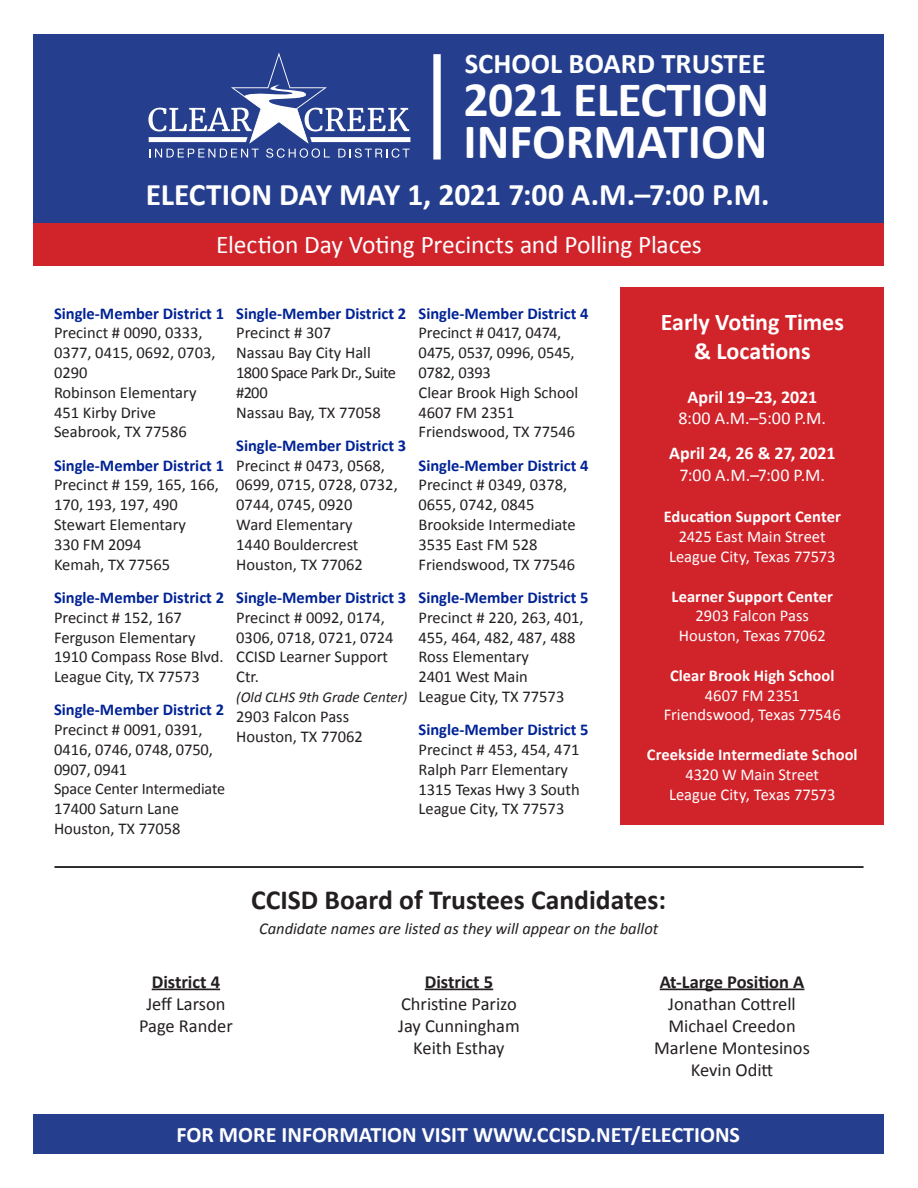
<style>
.page{position:relative;width:918px;height:1188px;background:#fff}
.page>*{position:absolute;margin:0;border:0;box-sizing:border-box;transform-origin:0 0}
.t1{font:700 49.65px "Calibri";letter-spacing:-.01em;color:#fff}
.t2{font:700 31.5px "Calibri";letter-spacing:-.005em;color:#fff}
.t3{font:700 28.65px "Calibri";color:#fff}
.t4{font:700 27.6px "Calibri";color:#231f20}
.t5{font:25.5px "Calibri";letter-spacing:-.005em;color:#fff}
.t6{font:700 24px/28.8px "Calibri";color:#fff;text-align:center}
.t7{font:700 22.2px "Calibri";color:#fff}
.t8{font:18.45px "Calibri";color:#231f20}
.t9{font:700 18.45px "Calibri";color:#231f20}
.t10{font:18px/21.6px "Calibri";letter-spacing:.02em;color:#fff;text-align:center}
.t11{font:700 18px "Calibri";letter-spacing:-.005em;color:#fff}
.t12{font:16.5px/19.8px "Calibri";color:#231f20}
.t13{font:700 16.5px "Calibri";color:#002395}
.t14{font:16.5px "Calibri";color:#fff}
.t15{font:700 16.5px "Calibri";color:#fff}
.t16{font:italic 16.5px "Calibri";color:#231f20}
.t17{font:16.5px/19.8px "Calibri";letter-spacing:-.035em;color:#231f20}
.t18{font:16.2px "Calibri";letter-spacing:-.01em;color:#231f20}
.t19{font:italic 15px "Calibri";color:#231f20}
.s1{font-weight:700}
</style>
<div class="page">
<div style="left:620px;top:287px;width:264px;height:537px;background:#d1232a"></div>
<div style="left:34px;top:1114px;width:850px;height:40px;background:#253f8e"></div>
<div style="left:34px;top:208px;width:850px;height:58px;background:#d1232a"></div>
<div style="left:34px;top:34px;width:850px;height:188px;background:#253f8e"></div>
<svg style="left:148px;top:52px;width:262px;height:106px"></svg>
<div style="left:433px;top:54px;width:8px;height:106px;background:#fff"></div>
<hr style="left:54px;top:866px;width:810px;height:2px;background:#231f20">
<hr style="left:152px;top:989px;width:68px;height:1px;background:#231f20">
<hr style="left:425px;top:989px;width:68px;height:1px;background:#231f20">
<hr style="left:660px;top:989px;width:144px;height:1px;background:#231f20">
<p class="t3" style="left:465px;top:45px;width:302px">SCHOOL BOARD TRUSTEE</p>
<p class="t1" style="left:464px;top:67px;width:307px">2021 ELECTION</p>
<p class="t1" style="left:464px;top:110px;width:305px">INFORMATION</p>
<p class="t2" style="left:146px;top:174px;width:625px">ELECTION DAY MAY 1, 2021 7:00 A.M.–7:00 P.M.</p>
<p class="t5" style="left:216px;top:228px;width:487px">Election Day Voting Precincts and Polling Places</p>
<p class="t13" style="left:54px;top:303px;width:172px">Single-Member District 1</p>
<p class="t12" style="left:54px;top:323px;width:163px">Precinct # 0090, 0333,<br>0377, 0415, 0692, 0703,<br>0290</p>
<p class="t12" style="left:54px;top:382px;width:144px">Robinson Elementary</p>
<p class="t12" style="left:54px;top:402px;width:103px">451 Kirby Drive</p>
<p class="t12" style="left:54px;top:422px;width:134px">Seabrook, TX 77586</p>
<p class="t13" style="left:54px;top:455px;width:172px">Single-Member District 1</p>
<p class="t12" style="left:54px;top:475px;width:166px">Precinct # 159, 165, 166,<br>170, 193, 197, 490</p>
<p class="t12" style="left:54px;top:515px;width:134px">Stewart Elementary</p>
<p class="t12" style="left:54px;top:535px;width:89px">330 FM 2094</p>
<p class="t12" style="left:54px;top:554px;width:118px">Kemah, TX 77565</p>
<p class="t13" style="left:54px;top:587px;width:172px">Single-Member District 2</p>
<p class="t12" style="left:54px;top:607px;width:129px">Precinct # 152, 167</p>
<p class="t12" style="left:54px;top:627px;width:143px">Ferguson Elementary</p>
<p class="t12" style="left:54px;top:647px;width:171px">1910 Compass Rose Blvd.</p>
<p class="t12" style="left:54px;top:667px;width:147px">League City, TX 77573</p>
<p class="t13" style="left:54px;top:699px;width:172px">Single-Member District 2</p>
<p class="t12" style="left:54px;top:720px;width:160px">Precinct # 0091, 0391,<br>0416, 0746, 0748, 0750,<br>0907, 0941</p>
<p class="t18" style="left:54px;top:779px;width:173px">Space Center Intermediate</p>
<p class="t12" style="left:54px;top:799px;width:126px">17400 Saturn Lane</p>
<p class="t12" style="left:54px;top:819px;width:128px">Houston, TX 77058</p>
<p class="t13" style="left:236px;top:303px;width:172px">Single-Member District 2</p>
<p class="t12" style="left:236px;top:323px;width:96px">Precinct # 307</p>
<p class="t12" style="left:236px;top:343px;width:136px">Nassau Bay City Hall</p>
<p class="t17" style="left:236px;top:363px;width:161px">1800 Space Park Dr., Suite #200</p>
<p class="t12" style="left:236px;top:402px;width:146px">Nassau Bay, TX 77058</p>
<p class="t13" style="left:236px;top:435px;width:172px">Single-Member District 3</p>
<p class="t12" style="left:236px;top:455px;width:163px">Precinct # 0473, 0568,<br>0699, 0715, 0728, 0732,<br>0744, 0745, 0920</p>
<p class="t12" style="left:236px;top:515px;width:118px">Ward Elementary</p>
<p class="t12" style="left:236px;top:535px;width:124px">1440 Bouldercrest</p>
<p class="t12" style="left:236px;top:554px;width:128px">Houston, TX 77062</p>
<p class="t13" style="left:236px;top:587px;width:172px">Single-Member District 3</p>
<p class="t12" style="left:236px;top:607px;width:159px">Precinct # 0092, 0174,<br>0306, 0718, 0721, 0724</p>
<p class="t12" style="left:236px;top:647px;width:153px">CCISD Learner Support<br>Ctr.</p>
<p class="t19" style="left:236px;top:687px;width:173px">(Old CLHS 9th Grade Center)</p>
<p class="t12" style="left:236px;top:706px;width:114px">2903 Falcon Pass</p>
<p class="t12" style="left:236px;top:726px;width:128px">Houston, TX 77062</p>
<p class="t13" style="left:419px;top:303px;width:172px">Single-Member District 4</p>
<p class="t12" style="left:419px;top:323px;width:158px">Precinct # 0417, 0474,<br>0475, 0537, 0996, 0545,<br>0782, 0393</p>
<p class="t12" style="left:419px;top:382px;width:161px">Clear Brook High School</p>
<p class="t12" style="left:419px;top:402px;width:98px">4607 FM 2351</p>
<p class="t12" style="left:419px;top:422px;width:158px">Friendswood, TX 77546</p>
<p class="t13" style="left:419px;top:455px;width:172px">Single-Member District 4</p>
<p class="t12" style="left:419px;top:475px;width:150px">Precinct # 0349, 0378,<br>0655, 0742, 0845</p>
<p class="t12" style="left:419px;top:515px;width:159px">Brookside Intermediate</p>
<p class="t12" style="left:419px;top:535px;width:120px">3535 East FM 528</p>
<p class="t12" style="left:419px;top:554px;width:158px">Friendswood, TX 77546</p>
<p class="t13" style="left:419px;top:587px;width:172px">Single-Member District 5</p>
<p class="t12" style="left:419px;top:607px;width:166px">Precinct # 220, 263, 401,<br>455, 464, 482, 487, 488</p>
<p class="t12" style="left:419px;top:647px;width:112px">Ross Elementary</p>
<p class="t12" style="left:419px;top:667px;width:111px">2401 West Main</p>
<p class="t12" style="left:419px;top:687px;width:147px">League City, TX 77573</p>
<p class="t13" style="left:419px;top:719px;width:172px">Single-Member District 5</p>
<p class="t12" style="left:419px;top:740px;width:162px">Precinct # 453, 454, 471</p>
<p class="t12" style="left:419px;top:760px;width:151px">Ralph Parr Elementary</p>
<p class="t12" style="left:419px;top:779px;width:163px">1315 Texas Hwy 3 South</p>
<p class="t12" style="left:419px;top:799px;width:147px">League City, TX 77573</p>
<p class="t6" style="left:661px;top:308px;width:185px">Early Voting Times &amp; Locations</p>
<p class="t10" style="left:679px;top:386px;width:149px"><span class="s1">April 19–23, 2021<br></span>8:00 A.M.–5:00 P.M.</p>
<p class="t11" style="left:669px;top:442px;width:168px">April 24, 26 &amp; 27, 2021</p>
<p class="t10" style="left:680px;top:464px;width:147px">7:00 A.M.–7:00 P.M.</p>
<p class="t15" style="left:664px;top:506px;width:179px">Education Support Center</p>
<p class="t14" style="left:679px;top:526px;width:148px">2425 East Main Street</p>
<p class="t14" style="left:669px;top:546px;width:168px">League City, Texas 77573</p>
<p class="t15" style="left:672px;top:585px;width:163px">Learner Support Center</p>
<p class="t14" style="left:696px;top:605px;width:115px">2903 Falcon Pass</p>
<p class="t14" style="left:679px;top:625px;width:148px">Houston, Texas 77062</p>
<p class="t15" style="left:670px;top:665px;width:166px">Clear Brook High School</p>
<p class="t14" style="left:705px;top:685px;width:97px">4607 FM 2351</p>
<p class="t14" style="left:664px;top:704px;width:178px">Friendswood, Texas 77546</p>
<p class="t15" style="left:647px;top:744px;width:212px">Creekside Intermediate School</p>
<p class="t14" style="left:686px;top:764px;width:135px">4320 W Main Street</p>
<p class="t14" style="left:669px;top:784px;width:168px">League City, Texas 77573</p>
<p class="t4" style="left:251px;top:883px;width:416px">CCISD Board of Trustees Candidates:</p>
<p class="t16" style="left:259px;top:918px;width:401px">Candidate names are listed as they will appear on the ballot</p>
<p class="t9" style="left:152px;top:970px;width:70px">District 4</p>
<p class="t8" style="left:146px;top:992px;width:81px">Jeff Larson</p>
<p class="t8" style="left:139px;top:1014px;width:95px">Page Rander</p>
<p class="t9" style="left:425px;top:970px;width:70px">District 5</p>
<p class="t8" style="left:401px;top:992px;width:117px">Christine Parizo</p>
<p class="t8" style="left:398px;top:1014px;width:123px">Jay Cunningham</p>
<p class="t8" style="left:413px;top:1036px;width:93px">Keith Esthay</p>
<p class="t9" style="left:660px;top:970px;width:146px">At-Large Position A</p>
<p class="t8" style="left:668px;top:992px;width:129px">Jonathan Cottrell</p>
<p class="t8" style="left:668px;top:1014px;width:129px">Michael Creedon</p>
<p class="t8" style="left:654px;top:1036px;width:157px">Marlene Montesinos</p>
<p class="t8" style="left:691px;top:1059px;width:84px">Kevin Oditt</p>
<p class="t7" style="left:177px;top:1121px;width:565px">FOR MORE INFORMATION VISIT WWW.CCISD.NET/ELECTIONS</p>
</div>
